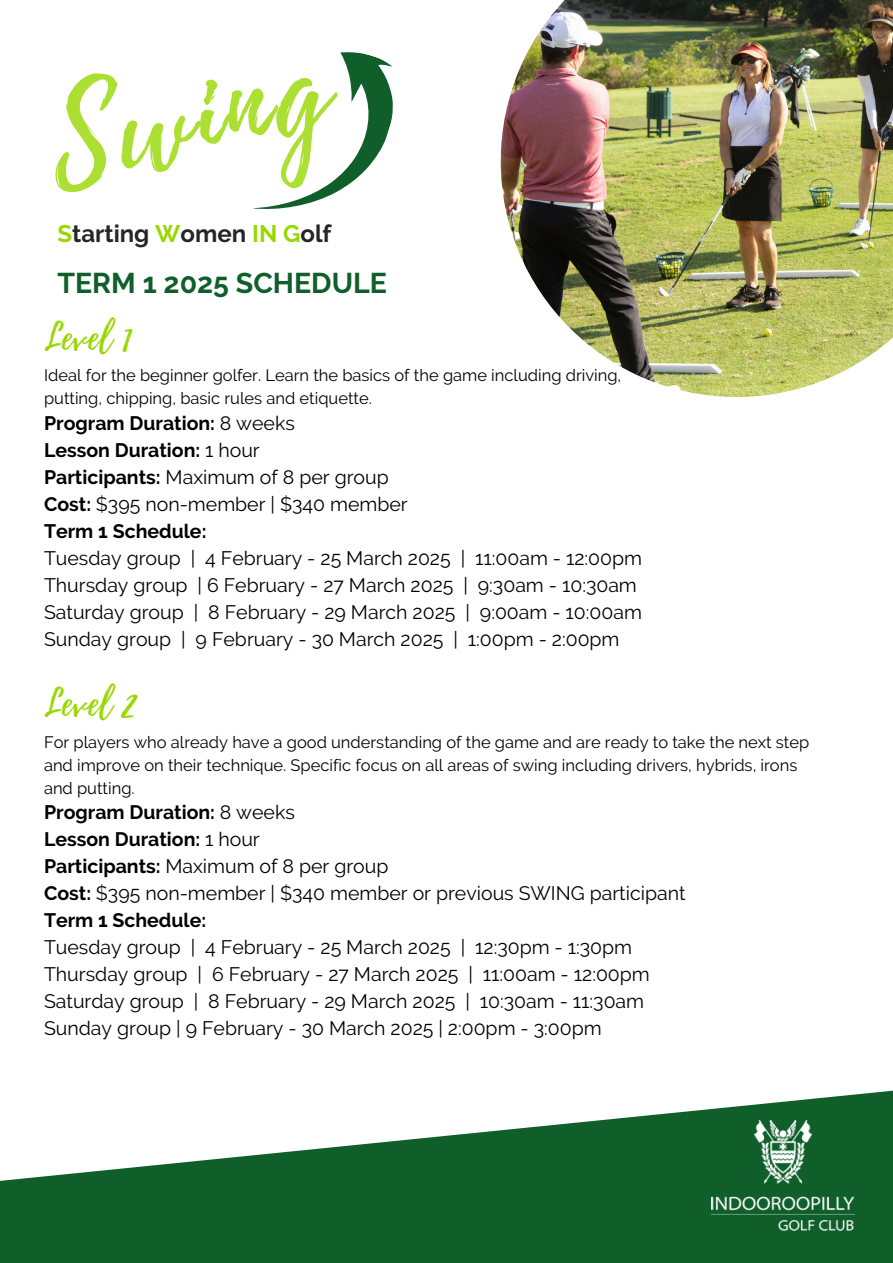
<style>
.page{position:relative;width:893px;height:1263px;background:#fff}
.page>*{position:absolute;margin:0;border:0;box-sizing:border-box;transform-origin:0 0}
.t1{font:124.73px "Playlist Script";color:#98d800}
.t2{font:36px "Playlist Script";color:#98d800}
.t3{font:700 28.5px "Raleway";color:#105f2b}
.t4{font:700 24px "Raleway";color:#272626}
.t5{font:19.5px "Raleway";color:#000}
.t6{font:700 19.5px "Raleway";color:#000}
.t7{font:16.5px "Raleway";color:#000}
.s1{color:#98d800}
.s2{font-weight:400}
.s3{font-weight:700}
</style>
<div class="page">
<svg style="left:253px;top:52px;width:140px;height:157px"></svg>
<svg style="left:0;top:1090px;width:893px;height:173px;fill:#105f2b"></svg>
<img style="left:711px;top:1120px;width:143px;height:110px">
<img style="left:501px;top:0;width:392px;height:397px">
<h1 class="t1" style="left:32px;top:55px;width:285px;rotate:-11deg">Swing</h1>
<p class="t4" style="left:57px;top:219px;width:275px"><span class="s1">S</span>tarting <span class="s1">W</span>omen <span class="s1">IN G</span>olf</p>
<p class="t3" style="left:57px;top:266px;width:331px">TERM 1 2025 SCHEDULE</p>
<p class="t2" style="left:44px;top:311px;width:89px">Level 1</p>
<h3 class="t7" style="left:44px;top:366px;width:579px">Ideal for the beginner golfer. Learn the basics of the game including driving,</h3>
<h2 class="t7" style="left:44px;top:389px;width:329px">putting, chipping, basic rules and etiquette.</h2>
<p class="t6" style="left:44px;top:411px;width:252px">Program Duration: <span class="s2">8 weeks</span></p>
<p class="t6" style="left:44px;top:438px;width:217px">Lesson Duration: <span class="s2">1 hour</span></p>
<p class="t5" style="left:44px;top:465px;width:346px"><span class="s3">Participants:</span> Maximum of 8 per group</p>
<p class="t5" style="left:44px;top:492px;width:365px"><span class="s3">Cost:</span> $395 non-member | $340 member</p>
<p class="t6" style="left:44px;top:519px;width:164px">Term 1 Schedule:</p>
<p class="t5" style="left:44px;top:546px;width:599px">Tuesday group | 4 February - 25 March 2025 | 11:00am - 12:00pm</p>
<p class="t5" style="left:44px;top:573px;width:594px">Thursday group | 6 February - 27 March 2025 | 9:30am - 10:30am</p>
<p class="t5" style="left:44px;top:600px;width:599px">Saturday group | 8 February - 29 March 2025 | 9:00am - 10:00am</p>
<p class="t5" style="left:44px;top:627px;width:577px">Sunday group | 9 February - 30 March 2025 | 1:00pm - 2:00pm</p>
<p class="t2" style="left:44px;top:677px;width:93px">Level 2</p>
<p class="t7" style="left:44px;top:732px;width:767px">For players who already have a good understanding of the game and are ready to take the next step</p>
<p class="t7" style="left:44px;top:755px;width:755px">and improve on their technique. Specific focus on all areas of swing including drivers, hybrids, irons</p>
<p class="t7" style="left:44px;top:778px;width:92px">and putting.</p>
<p class="t6" style="left:44px;top:801px;width:252px">Program Duration: <span class="s2">8 weeks</span></p>
<p class="t6" style="left:44px;top:828px;width:217px">Lesson Duration: <span class="s2">1 hour</span></p>
<p class="t5" style="left:44px;top:855px;width:346px"><span class="s3">Participants:</span> Maximum of 8 per group</p>
<p class="t5" style="left:44px;top:882px;width:643px"><span class="s3">Cost:</span> $395 non-member | $340 member or previous SWING participant</p>
<p class="t6" style="left:44px;top:909px;width:164px">Term 1 Schedule:</p>
<p class="t5" style="left:44px;top:936px;width:589px">Tuesday group | 4 February - 25 March 2025 | 12:30pm - 1:30pm</p>
<p class="t5" style="left:44px;top:963px;width:607px">Thursday group | 6 February - 27 March 2025 | 11:00am - 12:00pm</p>
<p class="t5" style="left:44px;top:990px;width:601px">Saturday group | 8 February - 29 March 2025 | 10:30am - 11:30am</p>
<p class="t5" style="left:44px;top:1017px;width:559px">Sunday group | 9 February - 30 March 2025 | 2:00pm - 3:00pm</p>
</div>
